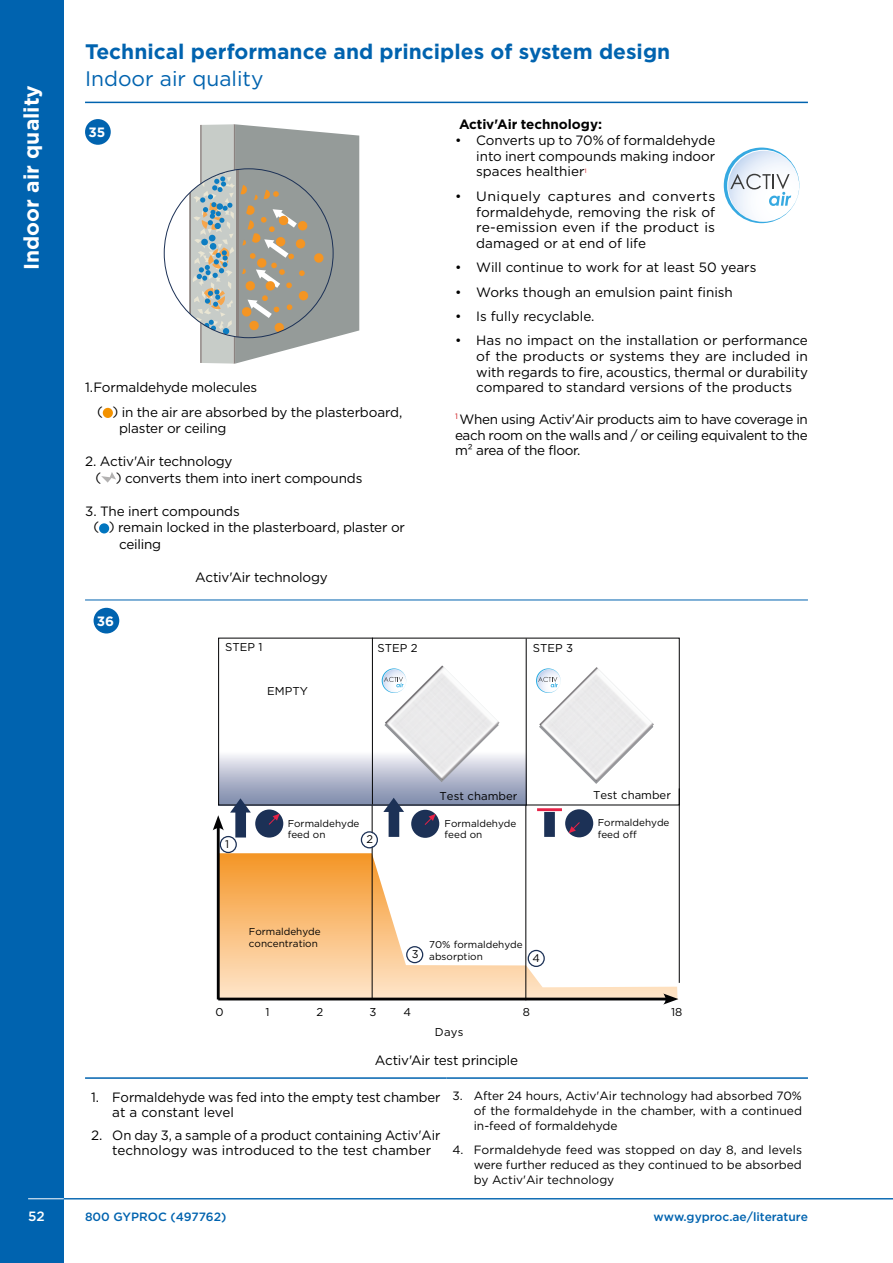
<style>
.page{position:relative;width:893px;height:1263px;background:#fff}
.page>*{position:absolute;margin:0;border:0;box-sizing:border-box;transform-origin:0 0}
.t1{font:700 21px "Gotham";color:#0063af}
.t2{font:700 21px "Gotham";color:#fff}
.t3{font:21px "Gotham";color:#0063af}
.t4{font:13.5px/15.8px "Gotham";letter-spacing:-.01em;color:#000}
.t5{font:700 13.5px "Gotham";color:#000}
.t6{font:700 13.5px "Gotham";color:#fff}
.t7{font:500 13.5px "Gotham";color:#fff}
.t8{font:12px/15px "Gotham";color:#000;text-align:justify}
.t9{font:500 12px "Gotham";color:#0063af}
.t10{font:11.4px "Gotham";color:#000}
.t11{font:11.1px "Gotham";color:#000}
.t12{font:9.9px/12px "Gotham";color:#000}
</style>
<div class="page">
<div style="left:0;top:0;width:64px;height:1263px;background:#0063af"></div>
<hr style="left:64px;top:1198px;width:829px;height:1px;background:#0063af">
<hr style="left:28px;top:1198px;width:36px;height:1px;background:#fff">
<hr style="left:85px;top:102px;width:723px;height:1px;background:#0063af">
<div style="left:85px;top:119px;width:26px;height:26px;background:#0063af;border-radius:50%"></div>
<hr style="left:189px;top:169px;width:2px;height:169px;background:#8b8380">
<svg style="left:192px;top:189px;width:1px;height:129px"></svg>
<svg style="left:193px;top:124px;width:166px;height:240px;background:#aaaca7"></svg>
<div style="left:103px;top:408px;width:10px;height:10px;background:#f39200;border-radius:50%"></div>
<svg style="left:101px;top:472px;width:15px;height:11px"></svg>
<div style="left:99px;top:523px;width:10px;height:10px;background:#0075bf;border-radius:50%"></div>
<svg style="left:724px;top:148px;width:75px;height:75px"></svg>
<hr style="left:85px;top:600px;width:723px;height:1px;background:#0063af">
<hr style="left:85px;top:1077px;width:361px;height:2px;background:#0063af">
<hr style="left:446px;top:1077px;width:362px;height:2px;background:#0063af">
<div style="left:94px;top:608px;width:25px;height:25px;background:#0063af;border-radius:50%"></div>
<div style="left:218px;top:750px;width:308px;height:55px;background:linear-gradient(to bottom,#fcf9fd,#7885a7)"></div>
<svg style="left:220px;top:853px;width:457px;height:145px"></svg>
<hr style="left:372px;top:638px;width:1px;height:166px;background:#020203">
<hr style="left:526px;top:638px;width:1px;height:167px;background:#020203">
<hr style="left:372px;top:805px;width:1px;height:194px;background:#020203">
<hr style="left:525px;top:805px;width:1px;height:195px;background:#020203">
<hr style="left:218px;top:998px;width:451px;height:2px;background:#020203">
<svg style="left:663px;top:993px;width:15px;height:11px"></svg>
<hr style="left:217px;top:825px;width:3px;height:174px;background:#020203">
<hr style="left:679px;top:788px;width:1px;height:195px;background:#020203">
<div style="left:255px;top:809px;width:28px;height:28px;background:#1c3156;border-radius:50%"></div>
<svg style="left:268px;top:813px;width:12px;height:12px"></svg>
<div style="left:411px;top:810px;width:28px;height:28px;background:#1c3156;border-radius:50%"></div>
<svg style="left:424px;top:813px;width:12px;height:12px"></svg>
<div style="left:565px;top:809px;width:28px;height:28px;background:#1c3156;border-radius:50%"></div>
<svg style="left:568px;top:822px;width:12px;height:12px"></svg>
<div style="left:544px;top:812px;width:11px;height:25px;background:#1c3156"></div>
<hr style="left:537px;top:808px;width:25px;height:3px;background:#e62247">
<svg style="left:382px;top:665px;width:117px;height:117px"></svg>
<svg style="left:213px;top:798px;width:38px;height:55px"></svg>
<svg style="left:406px;top:946px;width:17px;height:17px"></svg>
<svg style="left:528px;top:950px;width:17px;height:17px"></svg>
<svg style="left:361px;top:798px;width:43px;height:50px"></svg>
<img style="left:385px;top:666px;width:114px;height:114px">
<img style="left:539px;top:667px;width:115px;height:114px">
<h1 class="t2" style="left:17px;top:270px;width:186px;rotate:-90deg">Indoor air quality</h1>
<h1 class="t1" style="left:85px;top:38px;width:587px">Technical performance and principles of system design</h1>
<h1 class="t3" style="left:85px;top:65px;width:180px">Indoor air quality</h1>
<p class="t6" style="left:89px;top:124px;width:18px">35</p>
<p class="t5" style="left:459px;top:115px;width:145px">Activ'Air technology:</p>
<p class="t4" style="left:476px;top:132px;width:241px;text-align:justify;text-indent:-21px">• Converts up to 70% of formaldehyde into inert compounds making indoor spaces healthier<sup>1</sup></p>
<p class="t4" style="left:476px;top:188px;width:241px;text-align:justify;text-indent:-21px">• Uniquely captures and converts formaldehyde, removing the risk of re-emission even if the product is damaged or at end of life</p>
<p class="t4" style="left:455px;top:259px;width:303px">• Will continue to work for at least 50 years</p>
<p class="t4" style="left:455px;top:284px;width:279px">• Works though an emulsion paint finish</p>
<p class="t4" style="left:455px;top:308px;width:141px">• Is fully recyclable.</p>
<p class="t4" style="left:476px;top:332px;width:333px;text-align:justify;text-indent:-21px">• Has no impact on the installation or performance of the products or systems they are included in with regards to fire, acoustics, thermal or durability compared to standard versions of the products</p>
<p class="t4" style="left:455px;top:411px;width:354px;text-align:justify"><sup>1</sup> When using Activ'Air products aim to have coverage in each room on the walls and / or ceiling equivalent to the m² area of the floor.</p>
<p class="t4" style="left:97px;top:374px;width:307px;line-height:25px;text-indent:-12px">1.Formaldehyde molecules<br>( ) in the air are absorbed by the plasterboard,</p>
<p class="t4" style="left:119px;top:420px;width:109px">plaster or ceiling</p>
<p class="t4" style="left:96px;top:453px;width:268px;line-height:16.5px;text-indent:-11px">2. Activ'Air technology<br>( ) converts them into inert compounds</p>
<p class="t4" style="left:85px;top:503px;width:156px">3. The inert compounds</p>
<p class="t4" style="left:94px;top:519px;width:313px">( ) remain locked in the plasterboard, plaster or</p>
<p class="t4" style="left:119px;top:536px;width:44px">ceiling</p>
<p class="t4" style="left:195px;top:569px;width:134px">Activ'Air technology</p>
<p class="t6" style="left:97px;top:612px;width:19px">36</p>
<p class="t10" style="left:225px;top:640px;width:39px">STEP 1</p>
<p class="t10" style="left:267px;top:683px;width:42px">EMPTY</p>
<p class="t10" style="left:378px;top:641px;width:42px">STEP 2</p>
<p class="t10" style="left:533px;top:641px;width:42px">STEP 3</p>
<p class="t10" style="left:440px;top:788px;width:79px">Test chamber</p>
<p class="t10" style="left:593px;top:787px;width:79px">Test chamber</p>
<p class="t11" style="left:225px;top:837px;width:5px">1</p>
<p class="t12" style="left:288px;top:817px;width:73px">Formaldehyde feed on</p>
<p class="t11" style="left:366px;top:832px;width:8px">2</p>
<p class="t12" style="left:249px;top:925px;width:73px">Formaldehyde concentration</p>
<p class="t12" style="left:445px;top:817px;width:73px">Formaldehyde feed on</p>
<p class="t12" style="left:598px;top:816px;width:73px">Formaldehyde feed off</p>
<p class="t12" style="left:429px;top:938px;width:95px">70% formaldehyde absorption</p>
<p class="t11" style="left:412px;top:947px;width:8px">3</p>
<p class="t11" style="left:532px;top:951px;width:9px">4</p>
<p class="t10" style="left:216px;top:1004px;width:10px">0</p>
<p class="t10" style="left:266px;top:1004px;width:6px">1</p>
<p class="t10" style="left:316px;top:1004px;width:8px">2</p>
<p class="t10" style="left:369px;top:1004px;width:8px">3</p>
<p class="t10" style="left:403px;top:1004px;width:9px">4</p>
<p class="t10" style="left:523px;top:1004px;width:9px">8</p>
<p class="t10" style="left:671px;top:1004px;width:13px">18</p>
<p class="t10" style="left:435px;top:1024px;width:30px">Days</p>
<p class="t4" style="left:375px;top:1052px;width:145px">Activ'Air test principle</p>
<p class="t4" style="left:112px;top:1089px;width:330px;line-height:15px;text-indent:-21px">1. Formaldehyde was fed into the empty test chamber at a constant level</p>
<p class="t4" style="left:112px;top:1127px;width:330px;line-height:15px;text-indent:-21px">2. On day 3, a sample of a product containing Activ'Air technology was introduced to the test chamber</p>
<p class="t8" style="left:474px;top:1088px;width:330px;text-indent:-21px">3. After 24 hours, Activ'Air technology had absorbed 70% of the formaldehyde in the chamber, with a continued in-feed of formaldehyde</p>
<p class="t8" style="left:474px;top:1142px;width:330px;text-indent:-21px">4. Formaldehyde feed was stopped on day 8, and levels were further reduced as they continued to be absorbed by Activ'Air technology</p>
<p class="t7" style="left:28px;top:1207px;width:18px">52</p>
<p class="t9" style="left:85px;top:1208px;width:143px">800 GYPROC (497762)</p>
<p class="t9" style="left:654px;top:1208px;width:156px">www.gyproc.ae/literature</p>
</div>
